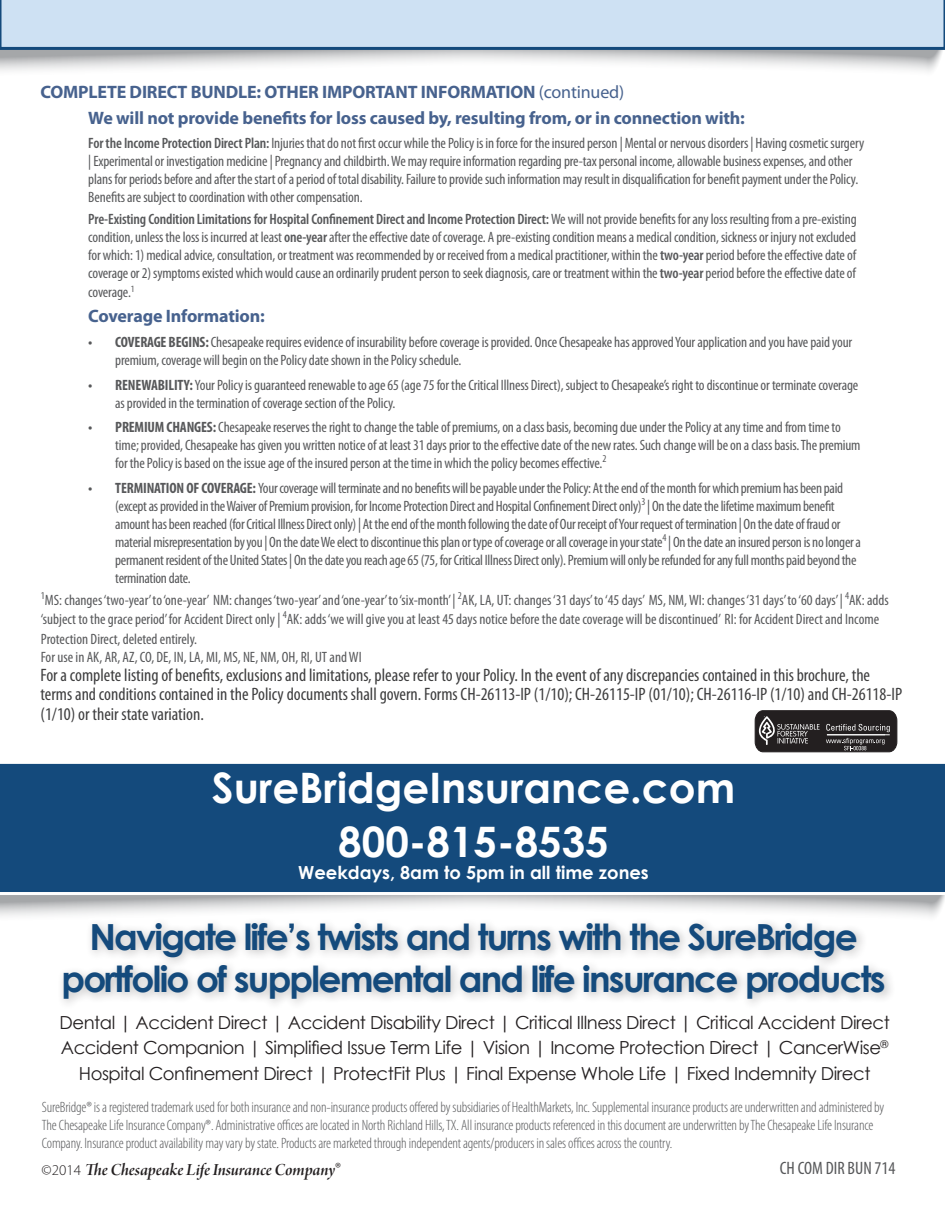
<style>
.page{position:relative;width:945px;height:1215px;background:#fff}
.page>*{position:absolute;margin:0;border:0;box-sizing:border-box;transform-origin:0 0}
.t1{font:700 42px "Century Gothic";color:#fff}
.t2{font:700 36px/42px "Century Gothic";letter-spacing:-.05em;color:#144a7c;text-align:center}
.t3{font:condensed 18px/19.5px "Myriad Pro";color:#3e3e3f}
.t4{font:18px/25.5px "Century Gothic";letter-spacing:-.025em;color:#231f20;text-align:center}
.t5{font:700 18px "Myriad Pro";letter-spacing:-.01em;color:#47628e}
.t6{font:18px "Arno Pro Smbd Italic Display";letter-spacing:-.005em;color:#231f20}
.t7{font:700 18px "Century Gothic";color:#fff}
.t8{font:condensed 18px "Myriad Pro";color:#57585a}
.t9{font:condensed 15px/18px "Myriad Pro";letter-spacing:-.01em;color:#57585a}
.t10{font:300 condensed 15px/18px "Myriad Pro";letter-spacing:-.01em;color:#57585a}
.s1{font-weight:400}
.s2{font-weight:600}
.s3{font-weight:700}
.s4{font-family:"Myriad Pro";font-weight:300;font-size:15px}
</style>
<div class="page">
<svg style="left:0;top:895px;width:945px;height:22px"></svg>
<div style="left:0;top:763px;width:945px;height:129px;background:#144a7c"></div>
<svg style="left:0;top:50px;width:943px;height:22px"></svg>
<svg style="left:0;top:0;width:945px;height:50px;background:#c2d7eb"></svg>
<div style="left:57px;top:917px;width:839px;height:93px;background:#231f20;opacity:.28"></div>
<svg style="left:755px;top:710px;width:142px;height:42px;background:#3f3c3d"></svg>
<p class="t5" style="left:40px;top:80px;width:585px">COMPLETE DIRECT BUNDLE: OTHER IMPORTANT INFORMATION <span class="s1">(continued)</span></p>
<p class="t5" style="left:88px;top:106px;width:658px">We will not provide benefits for loss caused by, resulting from, or in connection with:</p>
<p class="t9" style="left:88px;top:134px;width:777px"><span class="s2">For the Income Protection Direct Plan:</span> Injuries that do not first occur while the Policy is in force for the insured person | Mental or nervous disorders | Having cosmetic surgery | Experimental or investigation medicine | Pregnancy and childbirth. We may require information regarding pre-tax personal income, allowable business expenses, and other plans for periods before and after the start of a period of total disability. Failure to provide such information may result in disqualification for benefit payment under the Policy.<br>Benefits are subject to coordination with other compensation.</p>
<p class="t9" style="left:88px;top:210px;width:770px;text-align:justify"><span class="s2">Pre-Existing Condition Limitations for Hospital Confinement Direct and Income Protection Direct:</span> We will not provide benefits for any loss resulting from a pre-existing condition, unless the loss is incurred at least <span class="s2">one-year</span> after the effective date of coverage. A pre-existing condition means a medical condition, sickness or injury not excluded for which: 1) medical advice, consultation, or treatment was recommended by or received from a medical practitioner, within the <span class="s2">two-year</span> period before the effective date of coverage or 2) symptoms existed which would cause an ordinarily prudent person to seek diagnosis, care or treatment within the <span class="s2">two-year</span> period before the effective date of coverage.<sup>1</sup></p>
<p class="t5" style="left:88px;top:304px;width:178px">Coverage Information:</p>
<p class="t9" style="left:115px;top:333px;width:738px;text-indent:-27px"><span class="s3">• COVERAGE BEGINS:</span> Chesapeake requires evidence of insurability before coverage is provided. Once Chesapeake has approved Your application and you have paid your premium, coverage will begin on the Policy date shown in the Policy schedule.</p>
<p class="t9" style="left:115px;top:376px;width:745px;text-indent:-27px"><span class="s3">• RENEWABILITY:</span> Your Policy is guaranteed renewable to age 65 (age 75 for the Critical Illness Direct), subject to Chesapeake’s right to discontinue or terminate coverage as provided in the termination of coverage section of the Policy.</p>
<p class="t9" style="left:115px;top:418px;width:747px;text-indent:-27px"><span class="s3">• PREMIUM CHANGES:</span> Chesapeake reserves the right to change the table of premiums, on a class basis, becoming due under the Policy at any time and from time to time; provided, Chesapeake has given you written notice of at least 31 days prior to the effective date of the new rates. Such change will be on a class basis. The premium for the Policy is based on the issue age of the insured person at the time in which the policy becomes effective.<sup>2</sup></p>
<p class="t9" style="left:115px;top:479px;width:747px;text-indent:-27px"><span class="s3">• TERMINATION OF COVERAGE:</span> Your coverage will terminate and no benefits will be payable under the Policy: At the end of the month for which premium has been paid (except as provided in the Waiver of Premium provision, for Income Protection Direct and Hospital Confinement Direct only)<sup>3</sup> | On the date the lifetime maximum benefit amount has been reached (for Critical Illness Direct only) | At the end of the month following the date of Our receipt of Your request of termination | On the date of fraud or material misrepresentation by you | On the date We elect to discontinue this plan or type of coverage or all coverage in your state<sup>4</sup> | On the date an insured person is no longer a permanent resident of the United States | On the date you reach age 65 (75, for Critical Illness Direct only). Premium will only be refunded for any full months paid beyond the termination date.</p>
<p class="t9" style="left:41px;top:590px;width:850px;line-height:19.5px"><sup>1</sup>MS: changes ‘two-year’ to ‘one-year’ NM: changes ‘two-year’ and ‘one-year’ to ‘six-month’ | <sup>2</sup>AK, LA, UT: changes ‘31 days’ to ‘45 days’ MS, NM, WI: changes ‘31 days’ to ‘60 days’ | <sup>4</sup>AK: adds ‘subject to the grace period’ for Accident Direct only | <sup>4</sup>AK: adds ‘we will give you at least 45 days notice before the date coverage will be discontinued’ RI: for Accident Direct and Income<br>Protection Direct, deleted entirely.</p>
<p class="t9" style="left:41px;top:648px;width:323px">For use in AK, AR, AZ, CO, DE, IN, LA, MI, MS, NE, NM, OH, RI, UT and WI</p>
<p class="t3" style="left:40px;top:665px;width:863px">For a complete listing of benefits, exclusions and limitations, please refer to your Policy. In the event of any discrepancies contained in this brochure, the terms and conditions contained in the Policy documents shall govern. Forms CH-26113-IP (1/10); CH-26115-IP (01/10); CH-26116-IP (1/10) and CH-26118-IP (1/10) or their state variation.</p>
<p class="t1" style="left:212px;top:756px;width:525px">SureBridgeInsurance.com</p>
<p class="t1" style="left:338px;top:810px;width:272px">800-815-8535</p>
<p class="t7" style="left:298px;top:859px;width:352px">Weekdays, 8am to 5pm in all time zones</p>
<p class="t2" style="left:61px;top:914px;width:826px">Navigate life’s twists and turns with the SureBridge portfolio of supplemental and life insurance products</p>
<p class="t4" style="left:60px;top:1009px;width:832px">Dental | Accident Direct | Accident Disability Direct | Critical Illness Direct | Critical Accident Direct<br>Accident Companion | Simplified Issue Term Life | Vision | Income Protection Direct | CancerWise<sup>®<br></sup>Hospital Confinement Direct | ProtectFit Plus | Final Expense Whole Life | Fixed Indemnity Direct</p>
<p class="t10" style="left:42px;top:1098px;width:844px">SureBridge® is a registered trademark used for both insurance and non-insurance products offered by subsidiaries of HealthMarkets, Inc. Supplemental insurance products are underwritten and administered by<br>The Chesapeake Life Insurance Company®. Administrative offices are located in North Richland Hills, TX. All insurance products referenced in this document are underwritten by The Chesapeake Life Insurance<br>Company. Insurance product availability may vary by state. Products are marketed through independent agents/producers in sales offices across the country.</p>
<p class="t6" style="left:42px;top:1160px;width:301px"><span class="s4">©2014</span> The Chesapeake Life Insurance Company<span class="s4">®</span></p>
<p class="t8" style="left:780px;top:1157px;width:117px">CH COM DIR BUN 714</p>
</div>
